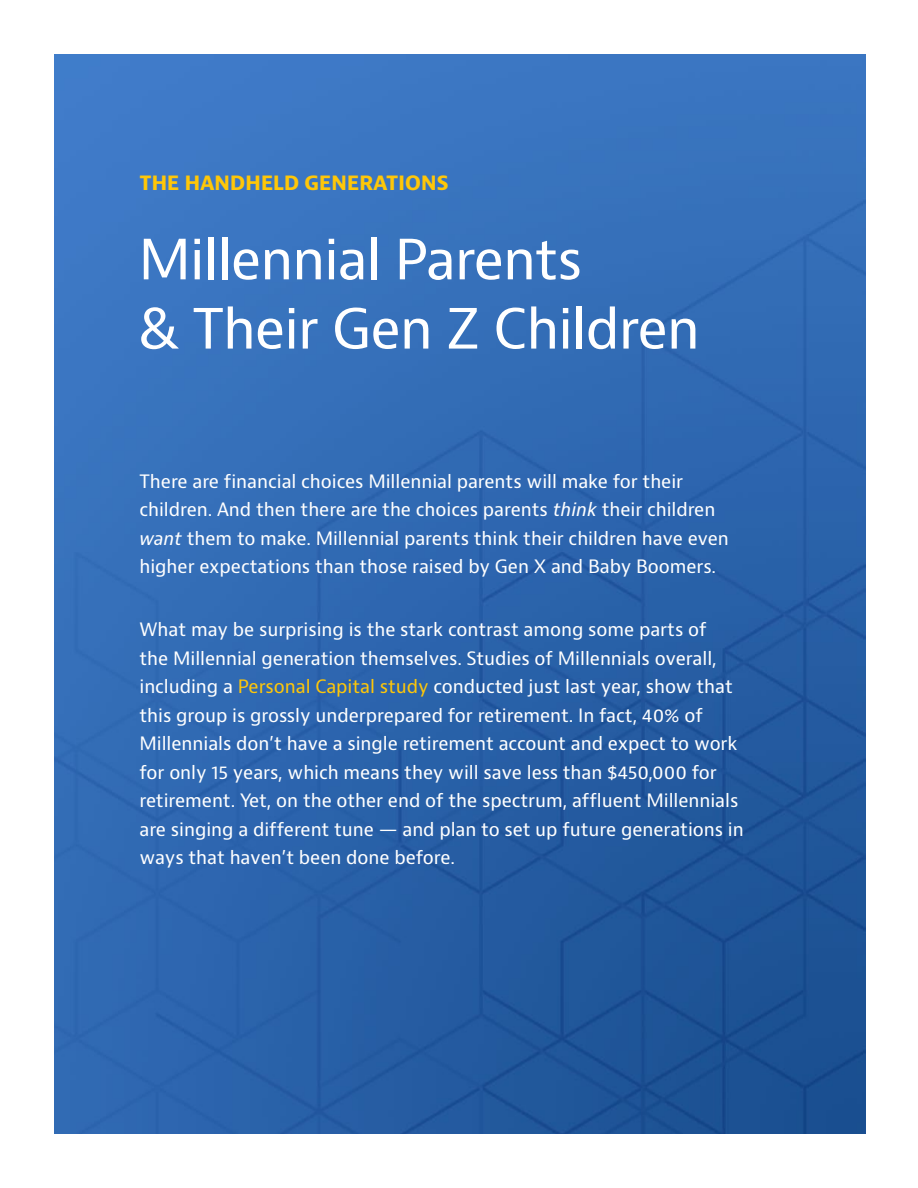
<style>
.page{position:relative;width:918px;height:1188px;background:#fff}
.page>*{position:absolute;margin:0;border:0;box-sizing:border-box;transform-origin:0 0}
.t1{font:54px/69.3px "Bernino Sans";letter-spacing:-.02em;color:#fff}
.t2{font:700 21px "Bernino Sans";letter-spacing:-.02em;color:#ffc708}
.t3{font:18px/28.5px "Bernino Sans";letter-spacing:-.005em;color:#fff}
.s1{font-style:italic}
.s2{color:#ffc708}
</style>
<div class="page">
<img style="left:54px;top:54px;width:811px;height:1080px">
<p class="t2" style="left:140px;top:168px;width:311px">THE HANDHELD GENERATIONS</p>
<h1 class="t1" style="left:138px;top:226px;width:563px">Millennial Parents<br>&amp; Their Gen Z Children</h1>
<p class="t3" style="left:140px;top:467px;width:591px">There are financial choices Millennial parents will make for their children. And then there are the choices parents <span class="s1">think</span> their children <span class="s1">want</span> them to make. Millennial parents think their children have even higher expectations than those raised by Gen X and Baby Boomers.</p>
<p class="t3" style="left:140px;top:616px;width:606px">What may be surprising is the stark contrast among some parts of<br>the Millennial generation themselves. Studies of Millennials overall, including a <span class="s2">Personal Capital study</span> conducted just last year, show that this group is grossly underprepared for retirement. In fact, 40% of Millennials don’t have a single retirement account and expect to work for only 15 years, which means they will save less than $450,000 for retirement. Yet, on the other end of the spectrum, affluent Millennials are singing a different tune — and plan to set up future generations in ways that haven’t been done before.</p>
</div>
